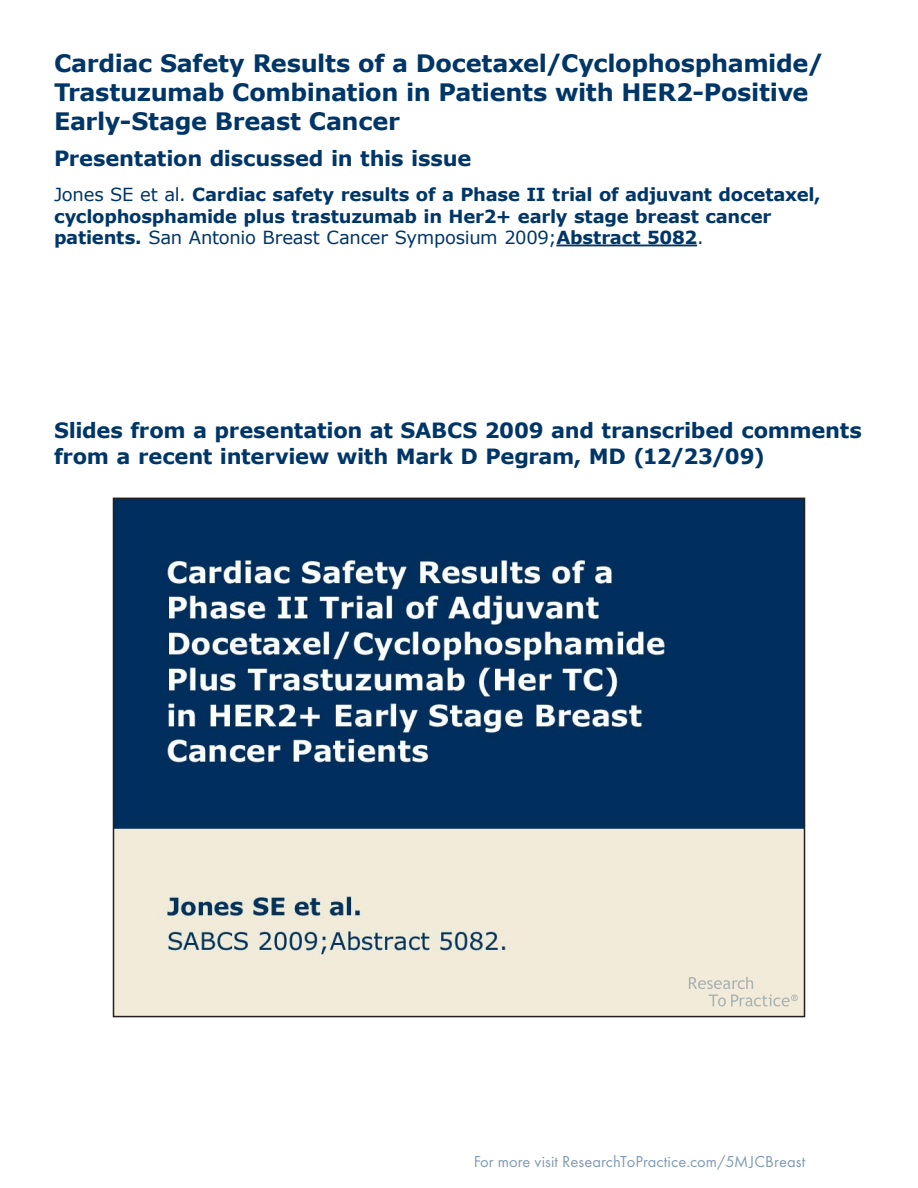
<style>
.page{position:relative;width:918px;height:1188px;background:#fff}
.page>*{position:absolute;margin:0;border:0;box-sizing:border-box;transform-origin:0 0}
.t1{font:700 24px/28.8px "Verdana";letter-spacing:-.015em;color:#003667}
.t2{font:700 21px/25.2px "Verdana";letter-spacing:-.015em;color:#003667}
.t3{font:700 18px/21.6px "Verdana";letter-spacing:-.015em;color:#003667}
.t4{font:16.5px "Futura T";letter-spacing:.005em;color:#003667}
.s1{font-weight:400}
</style>
<div class="page">
<img style="left:116px;top:501px;width:686px;height:513px">
<div style="left:113px;top:498px;width:692px;height:519px;border:2px solid #231f20"></div>
<hr style="left:556px;top:245px;width:141px;height:1px;background:#003667">
<svg style="left:689px;top:977px;width:109px;height:30px;background:#e5e1d2"></svg>
<h1 class="t1" style="left:54px;top:48px;width:771px">Cardiac Safety Results of a Docetaxel/Cyclophosphamide/<br>Trastuzumab Combination in Patients with HER2-Positive<br>Early-Stage Breast Cancer</h1>
<p class="t2" style="left:54px;top:145px;width:419px">Presentation discussed in this issue</p>
<p class="t3" style="left:54px;top:183px;width:768px"><span class="s1">Jones SE et al.</span> Cardiac safety results of a Phase II trial of adjuvant docetaxel, cyclophosphamide plus trastuzumab in Her2+ early stage breast cancer patients. <span class="s1">San Antonio Breast Cancer Symposium 2009;</span>Abstract 5082<span class="s1">.</span></p>
<p class="t2" style="left:54px;top:417px;width:809px">Slides from a presentation at SABCS 2009 and transcribed comments from a recent interview with Mark D Pegram, MD (12/23/09)</p>
<p class="t4" style="left:473px;top:1152px;width:334px">For more visit ResearchToPractice.com/5MJCBreast</p>
</div>
